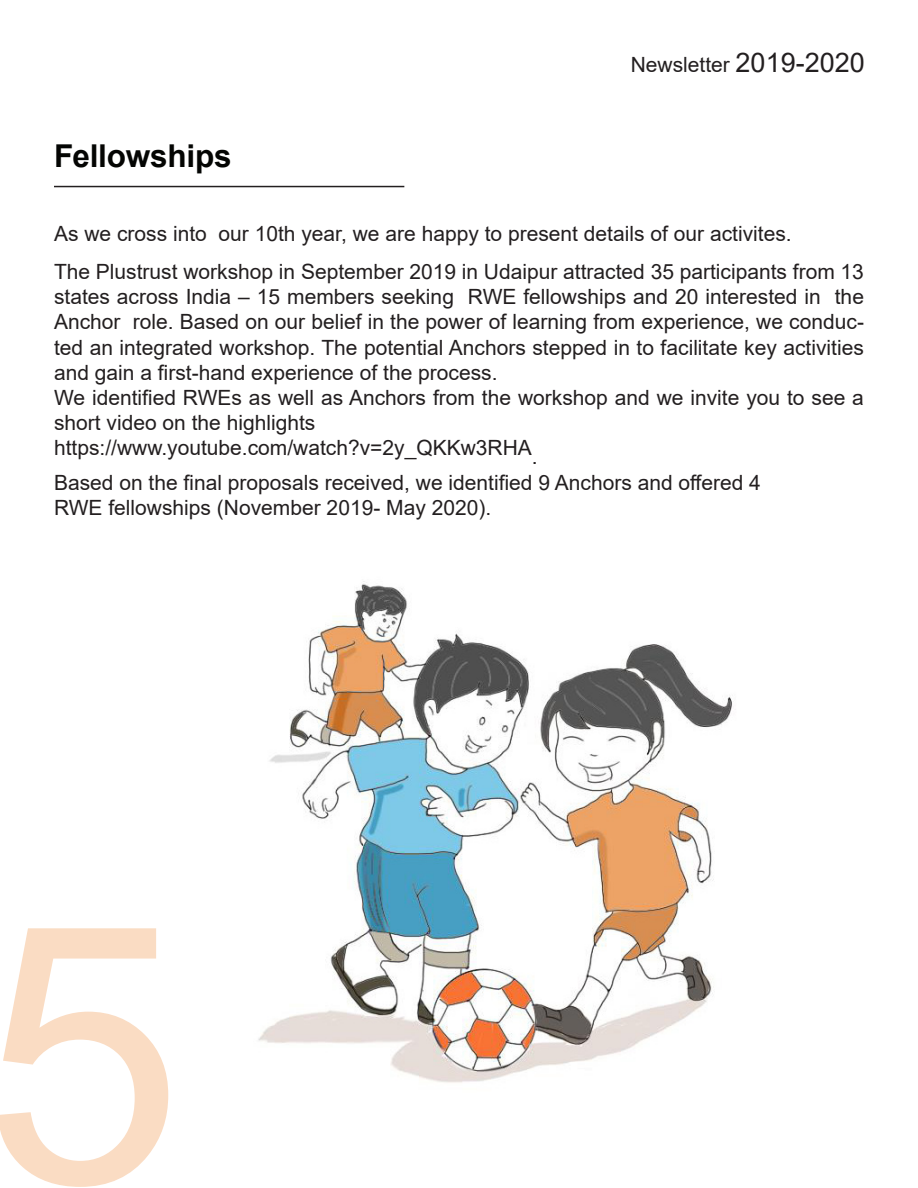
<style>
.page{position:relative;width:918px;height:1188px;background:#fff}
.page>*{position:absolute;margin:0;border:0;box-sizing:border-box;transform-origin:0 0}
.t1{font:360px "Arial";color:#fadcc3}
.t2{font:700 31.5px "Arial";letter-spacing:-.005em;color:#040503}
.t3{font:21px/25.2px "Arial";color:#231f20}
.s1{font-size:27px}
</style>
<div class="page">
<hr style="left:54px;top:186px;width:350px;height:1px;background:#231f20">
<img style="left:258px;top:581px;width:474px;height:502px">
<p class="t2" style="left:54px;top:133px;width:179px">Fellowships</p>
<p class="t3" style="left:631px;top:52px;width:236px">Newsletter <span class="s1">2019-2020</span></p>
<p class="t3" style="left:54px;top:221px;width:739px">As we cross into our 10th year, we are happy to present details of our activites.</p>
<p class="t3" style="left:54px;top:259px;width:812px;text-align:justify">The Plustrust workshop in September 2019 in Udaipur attracted 35 participants from 13 states across India – 15 members seeking RWE fellowships and 20 interested in the Anchor role. Based on our belief in the power of learning from experience, we conduc&shy;ted an integrated workshop. The potential Anchors stepped in to facilitate key activities and gain a first-hand experience of the process.</p>
<p class="t3" style="left:54px;top:385px;width:811px">We identified RWEs as well as Anchors from the workshop and we invite you to see a short video on the highlights</p>
<p class="t3" style="left:54px;top:435px;width:485px">https://www.youtube.com/watch?v=2y_QKKw3RHA.</p>
<p class="t3" style="left:54px;top:470px;width:708px">Based on the final proposals received, we identified 9 Anchors and offered 4<br>RWE fellowships (November 2019- May 2020).</p>
<p class="t1" style="left:-18px;top:808px;width:202px">5</p>
</div>
